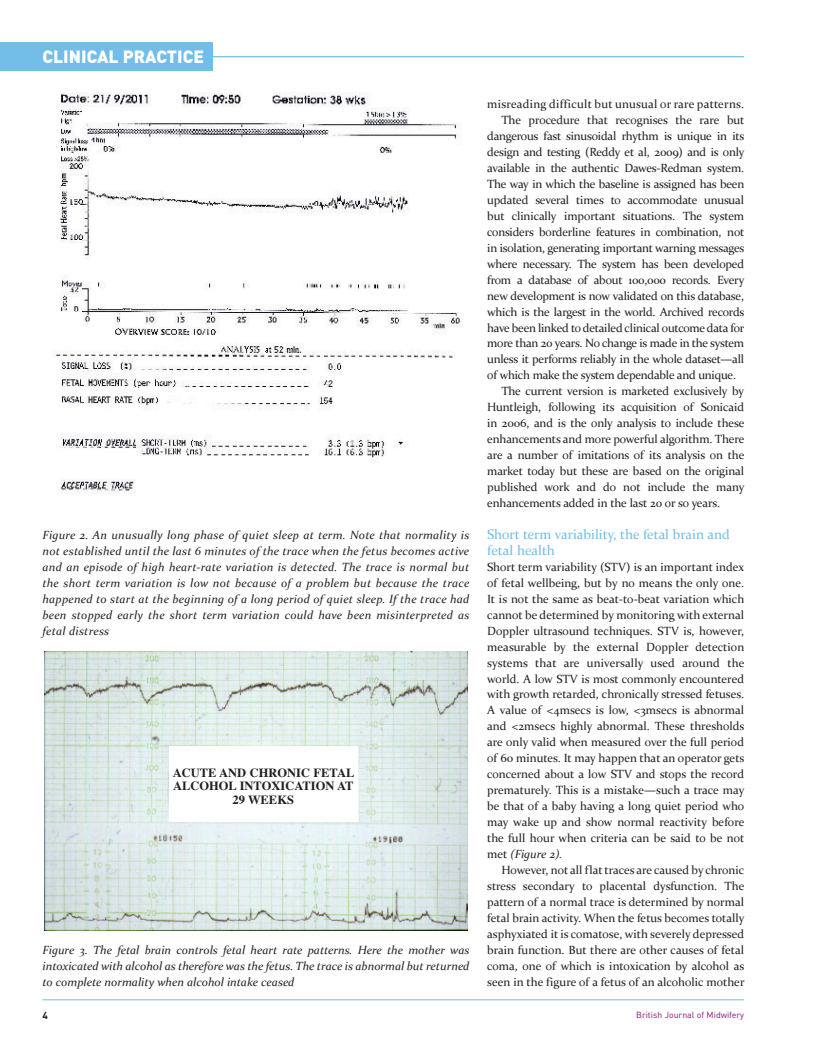
<style>
.page{position:relative;width:815px;height:1053px;background:#fff}
.page>*{position:absolute;margin:0;border:0;box-sizing:border-box;transform-origin:0 0}
.t1{font:900 17.5px "DIN";color:#fff}
.Sub_head_B_BJM{font:13.75px/16px "Constantia";color:#73bde9}
.Body_text_BJM{font:700 12.5px/13.8px "Times";color:#231f20;text-align:center}
.Body_text_BJM-2{font:11.88px/16px "Constantia";letter-spacing:-.01em;color:#231f20;text-align:justify}
.Body_no_indent_BJM{font:11.88px/16px "Constantia";color:#231f20;text-align:justify}
.Caption_BJM{font:italic 11.88px/16px "Constantia";color:#231f20;text-align:justify}
.Body_no_indent_BJM-2{font:11.88px "Constantia";letter-spacing:.02em;color:#231f20}
.t2{font:700 10px "DIN";color:#231f20}
.t3{font:8.75px "DIN";color:#881277}
.s1{font-style:italic}
</style>
<div class="page">
<hr style="left:43px;top:999px;width:701px;height:1px;background:#73bde9">
<hr style="left:43px;top:56px;width:701px;height:1px;background:#73bde9">
<div style="left:0;top:43px;width:213px;height:28px;background:#73bde9"></div>
<img style="left:55px;top:92px;width:407px;height:402px">
<img style="left:44px;top:651px;width:424px;height:279px">
<div style="left:169px;top:746px;width:189px;height:75px;background:#fff"></div>
<h1 class="t1" style="left:43px;top:45px;width:163px">CLINICAL PRACTICE</h1>
<p class="Caption_BJM" style="left:43px;top:526px;width:428px">Figure 2. An unusually long phase of quiet sleep at term. Note that normality is not established until the last 6 minutes of the trace when the fetus becomes active and an episode of high heart-rate variation is detected. The trace is normal but the short term variation is low not because of a problem but because the trace happened to start at the beginning of a long period of quiet sleep. If the trace had been stopped early the short term variation could have been misinterpreted as fetal distress</p>
<p class="Body_text_BJM" style="left:173px;top:764px;width:183px">ACUTE AND CHRONIC FETAL<br>ALCOHOL INTOXICATION AT<br>29 WEEKS</p>
<p class="Caption_BJM" style="left:43px;top:941px;width:428px">Figure 3. The fetal brain controls fetal heart rate patterns. Here the mother was intoxicated with alcohol as therefore was the fetus. The trace is abnormal but returned to complete normality when alcohol intake ceased</p>
<p class="Body_no_indent_BJM-2" style="left:487px;top:96px;width:258px">misreading difficult but unusual or rare patterns.</p>
<p class="Body_text_BJM-2" style="left:487px;top:111px;width:259px;text-indent:14px">The procedure that recognises the rare but dangerous fast sinusoidal rhythm is unique in its design and testing (Reddy et al, 2009) and is only available in the authentic Dawes-Redman system.<br>The way in which the baseline is assigned has been updated several times to accommodate unusual but clinically important situations. The system considers borderline features in combination, not in isolation, generating important warning messages where necessary. The system has been developed from a database of about 100,000 records. Every new development is now validated on this database, which is the largest in the world. Archived records have been linked to detailed clinical outcome data for more than 20 years. No change is made in the system unless it performs reliably in the whole dataset—all of which make the system dependable and unique.</p>
<p class="Body_text_BJM-2" style="left:487px;top:383px;width:259px;text-indent:14px">The current version is marketed exclusively by Huntleigh, following its acquisition of Sonicaid in 2006, and is the only analysis to include these enhancements and more powerful algorithm. There are a number of imitations of its analysis on the market today but these are based on the original published work and do not include the many enhancements added in the last 20 or so years.</p>
<p class="Sub_head_B_BJM" style="left:487px;top:525px;width:244px">Short term variability, the fetal brain and fetal health</p>
<p class="Body_no_indent_BJM" style="left:487px;top:558px;width:259px">Short term variability (STV) is an important index of fetal wellbeing, but by no means the only one.<br>It is not the same as beat-to-beat variation which cannot be determined by monitoring with external Doppler ultrasound techniques. STV is, however, measurable by the external Doppler detection systems that are universally used around the world. A low STV is most commonly encountered with growth retarded, chronically stressed fetuses.<br>A value of &lt;4msecs is low, &lt;3msecs is abnormal and &lt;2msecs highly abnormal. These thresholds are only valid when measured over the full period of 60 minutes. It may happen that an operator gets concerned about a low STV and stops the record prematurely. This is a mistake—such a trace may be that of a baby having a long quiet period who may wake up and show normal reactivity before the full hour when criteria can be said to be not met <span class="s1">(Figure 2).</span></p>
<p class="Body_text_BJM-2" style="left:487px;top:861px;width:259px;text-indent:14px">However, not all flat traces are caused by chronic stress secondary to placental dysfunction. The pattern of a normal trace is determined by normal fetal brain activity. When the fetus becomes totally asphyxiated it is comatose, with severely depressed brain function. But there are other causes of fetal coma, one of which is intoxication by alcohol as seen in the figure of a fetus of an alcoholic mother</p>
<p class="t2" style="left:43px;top:1008px;width:7px">4</p>
<p class="t3" style="left:636px;top:1008px;width:109px">British Journal of Midwifery</p>
</div>
